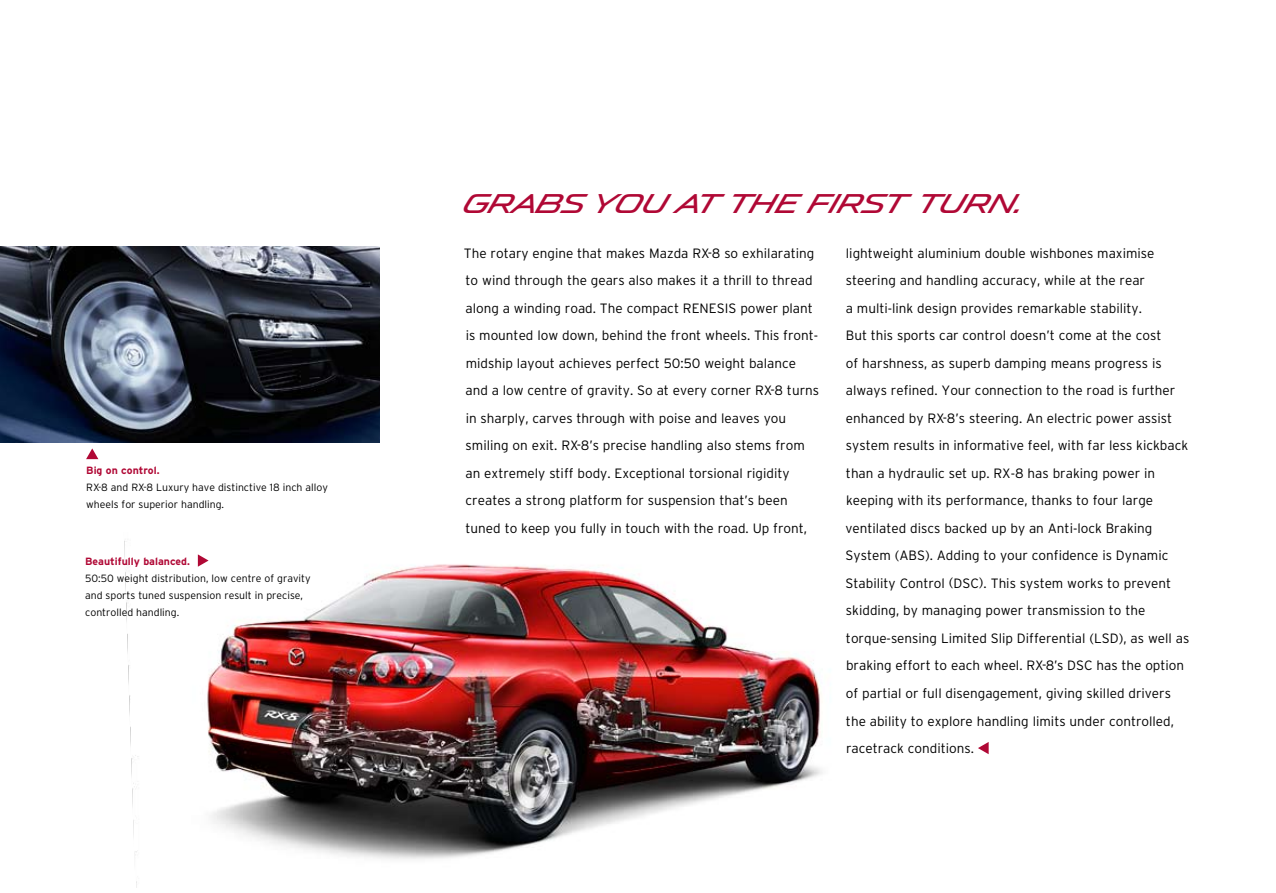
<style>
.page{position:relative;width:1276px;height:893px;background:#fff}
.page>*{position:absolute;margin:0;border:0;box-sizing:border-box;transform-origin:0 0}
.t1{font:27px "Mazda";color:#b00835}
.t2{font:300 13.5px/27.6px "Interstate";color:#000}
.t3{font:300 10.5px/17px "Interstate";color:#000}
.t4{font:700 10.5px "Interstate";color:#b00835}
</style>
<div class="page">
<img style="left:124px;top:540px;width:699px;height:348px">
<svg style="left:978px;top:742px;width:10px;height:12px"></svg>
<svg style="left:86px;top:448px;width:12px;height:11px"></svg>
<img style="left:0;top:247px;width:380px;height:195px">
<svg style="left:198px;top:554px;width:11px;height:13px"></svg>
<p class="t4" style="left:86px;top:464px;width:75px">Big on control.</p>
<p class="t3" style="left:86px;top:479px;width:243px">RX-8 and RX-8 Luxury have distinctive 18 inch alloy wheels for superior handling.</p>
<p class="t4" style="left:85px;top:555px;width:106px">Beautifully balanced.</p>
<p class="t3" style="left:85px;top:570px;width:227px">50:50 weight distribution, low centre of gravity and sports tuned suspension result in precise, controlled handling.</p>
<h1 class="t1" style="left:465px;top:189px;width:561px">GRABS YOU AT THE FIRST TURN.</h1>
<p class="t2" style="left:845px;top:239px;width:345px">lightweight aluminium double wishbones maximise steering and handling accuracy, while at the rear<br>a multi-link design provides remarkable stability.<br>But this sports car control doesn’t come at the cost<br>of harshness, as superb damping means progress is always refined. Your connection to the road is further enhanced by RX-8’s steering. An electric power assist system results in informative feel, with far less kickback than a hydraulic set up. RX-8 has braking power in keeping with its performance, thanks to four large ventilated discs backed up by an Anti-lock Braking System (ABS). Adding to your confidence is Dynamic Stability Control (DSC). This system works to prevent skidding, by managing power transmission to the torque-sensing Limited Slip Differential (LSD), as well as braking effort to each wheel. RX-8’s DSC has the option of partial or full disengagement, giving skilled drivers the ability to explore handling limits under controlled, racetrack conditions.</p>
<p class="t2" style="left:464px;top:239px;width:357px">The rotary engine that makes Mazda RX-8 so exhilarating to wind through the gears also makes it a thrill to thread along a winding road. The compact RENESIS power plant is mounted low down, behind the front wheels. This front&shy;midship layout achieves perfect 50:50 weight balance and a low centre of gravity. So at every corner RX-8 turns in sharply, carves through with poise and leaves you smiling on exit. RX-8’s precise handling also stems from an extremely stiff body. Exceptional torsional rigidity creates a strong platform for suspension that’s been tuned to keep you fully in touch with the road. Up front,</p>
</div>
